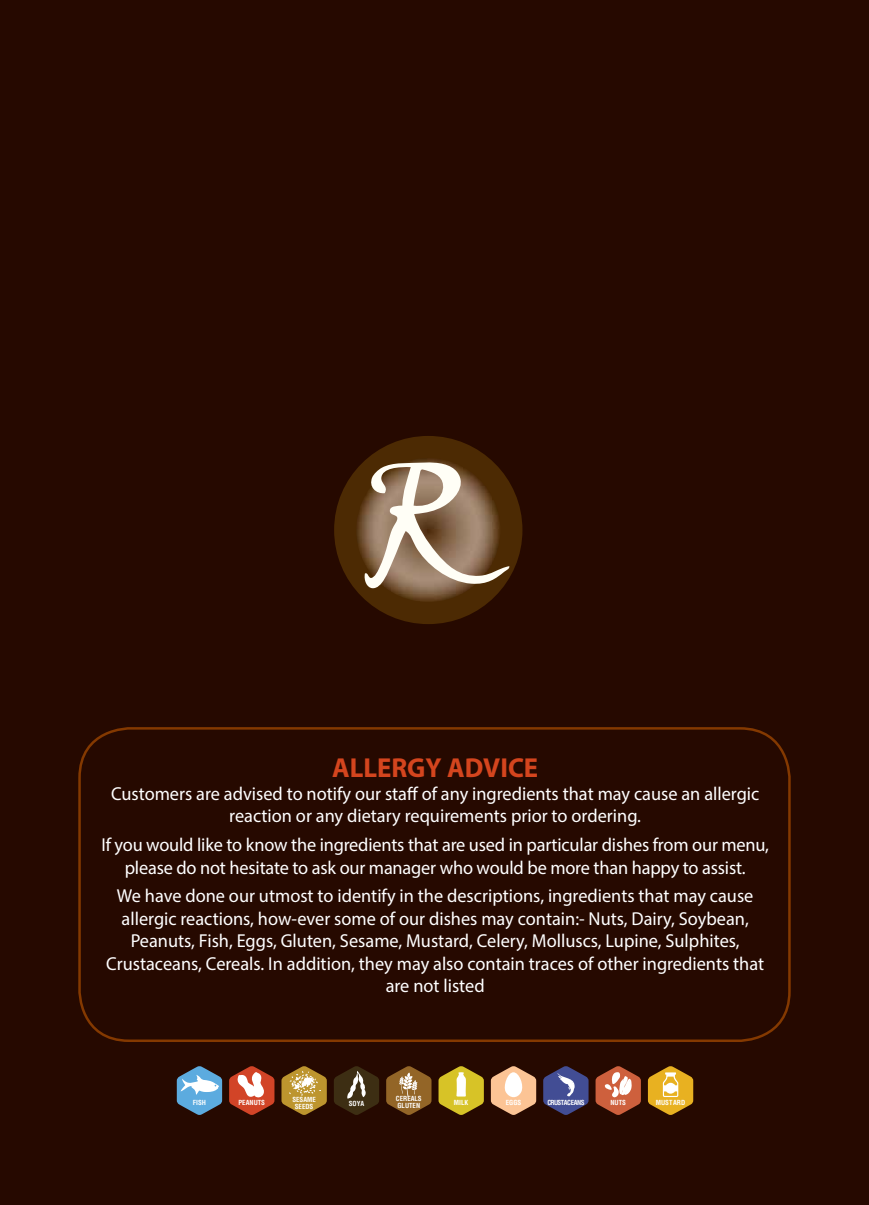
<style>
.page{position:relative;width:869px;height:1205px;background:#fff}
.page>*{position:absolute;margin:0;border:0;box-sizing:border-box;transform-origin:0 0}
.t1{font:700 27.5px "Myriad Pro";color:#d4451e}
.t2{font:18.75px/22.5px "Myriad Pro";color:#fff;text-align:center}
.t3{font:700 condensed 6.88px/7px "Helvetica LT Std";color:#fff;text-align:center}
.t4{font:700 condensed 6.88px "Helvetica LT Std";letter-spacing:-.06em;color:#fff}
</style>
<div class="page">
<div style="left:0;top:0;width:868px;height:1205px;background:#260900"></div>
<div style="left:78px;top:727px;width:712px;height:315px;border:2px solid #843900;border-radius:50px"></div>
<div style="left:334px;top:436px;width:188px;height:188px;background:#4c2a03;border-radius:50%"></div>
<img style="left:356px;top:458px;width:144px;height:144px;border-radius:72px">
<svg style="left:363px;top:462px;width:146px;height:127px"></svg>
<svg style="left:438px;top:1066px;width:45px;height:49px"></svg>
<svg style="left:490px;top:1066px;width:46px;height:49px"></svg>
<svg style="left:543px;top:1066px;width:45px;height:49px"></svg>
<svg style="left:177px;top:1066px;width:45px;height:49px"></svg>
<svg style="left:386px;top:1066px;width:45px;height:49px"></svg>
<svg style="left:595px;top:1066px;width:45px;height:49px"></svg>
<svg style="left:281px;top:1066px;width:46px;height:49px"></svg>
<svg style="left:647px;top:1066px;width:46px;height:49px"></svg>
<svg style="left:334px;top:1066px;width:45px;height:49px"></svg>
<svg style="left:229px;top:1066px;width:45px;height:49px"></svg>
<h1 class="t1" style="left:332px;top:750px;width:207px">ALLERGY ADVICE</h1>
<p class="t2" style="left:111px;top:782px;width:649px">Customers are advised to notify our staff of any ingredients that may cause an allergic reaction or any dietary requirements prior to ordering.</p>
<p class="t2" style="left:101px;top:833px;width:669px">If you would like to know the ingredients that are used in particular dishes from our menu, please do not hesitate to ask our manager who would be more than happy to assist.</p>
<p class="t2" style="left:106px;top:884px;width:659px">We have done our utmost to identify in the descriptions, ingredients that may cause allergic reactions, how-ever some of our dishes may contain:- Nuts, Dairy, Soybean, Peanuts, Fish, Eggs, Gluten, Sesame, Mustard, Celery, Molluscs, Lupine, Sulphites, Crustaceans, Cereals. In addition, they may also contain traces of other ingredients that are not listed</p>
<p class="t3" style="left:396px;top:1095px;width:27px">CEREALS</p>
<p class="t3" style="left:292px;top:1096px;width:25px">SESAME<br>SEEDS</p>
<p class="t3" style="left:397px;top:1102px;width:24px">GLUTEN</p>
<p class="t3" style="left:193px;top:1098px;width:15px">FISH</p>
<p class="t3" style="left:238px;top:1098px;width:28px">PEANUTS</p>
<p class="t3" style="left:454px;top:1098px;width:16px">MILK</p>
<p class="t3" style="left:505px;top:1098px;width:17px">EGGS</p>
<p class="t4" style="left:547px;top:1098px;width:39px">CRUSTACEANS</p>
<p class="t3" style="left:348px;top:1099px;width:17px">SOYA</p>
<p class="t3" style="left:655px;top:1098px;width:31px">MUSTARD</p>
<p class="t3" style="left:610px;top:1098px;width:17px">NUTS</p>
</div>
